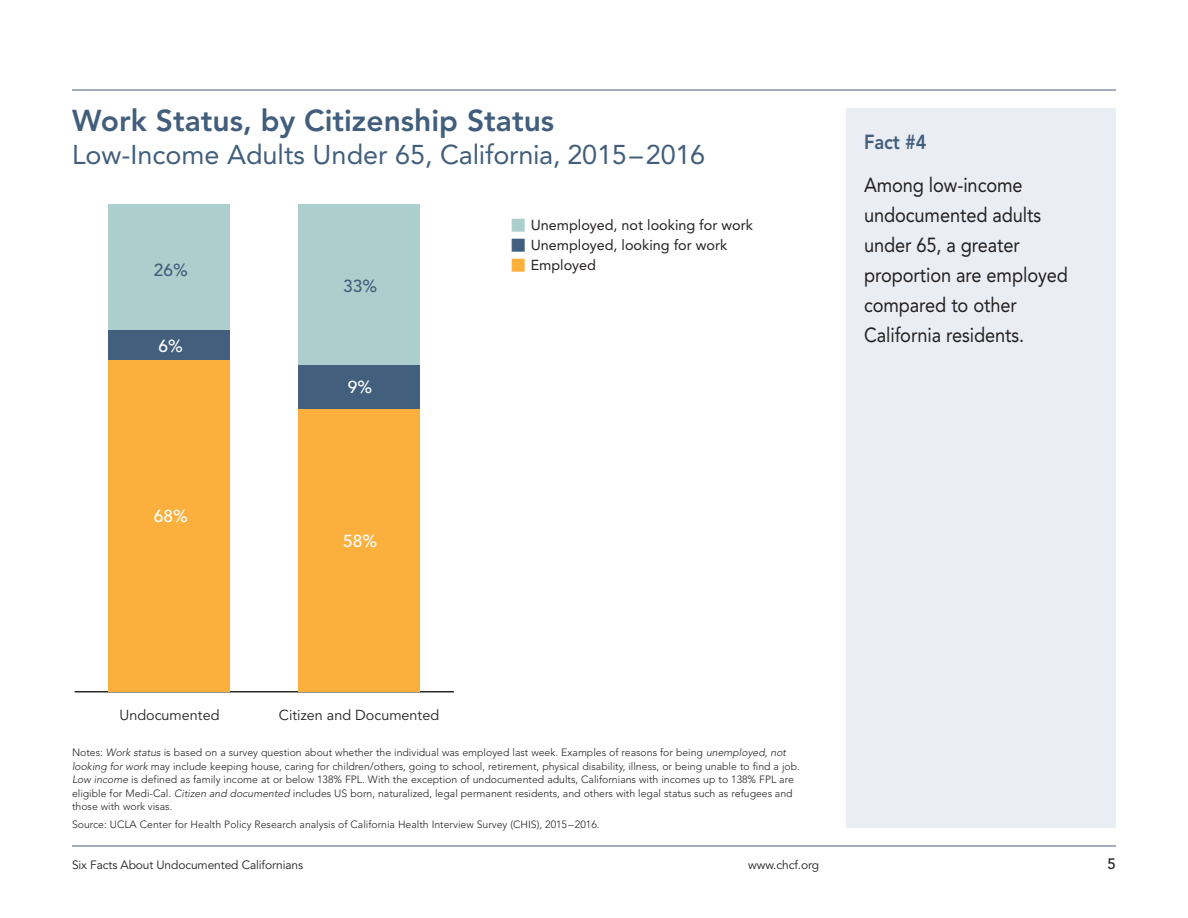
<style>
.page{position:relative;width:1188px;height:918px;background:#fff}
.page>*{position:absolute;margin:0;border:0;box-sizing:border-box;transform-origin:0 0}
.t1{font:800 30px "Avenir LT Std";color:#415e7c}
.t2{font:27px "Avenir LT Std";color:#415e7c}
.t3{font:20.25px/30px "Avenir LT Std";letter-spacing:-.005em;color:#231f20;scale:.9 1}
.t4{font:800 20.25px "Avenir LT Std";color:#415e7c;scale:.9 1}
.t5{font:500 17.25px "Avenir LT Std";color:#fff}
.t6{font:500 17.25px "Avenir LT Std";color:#425f7d}
.t7{font:500 15px "Avenir LT Std";color:#231f20}
.t8{font:14.4px "Avenir LT Std";color:#231f20}
.t9{font:14.4px "Avenir LT Std";color:#231f20}
.t10{font:12px "Avenir LT Std";letter-spacing:-.01em;color:#231f20}
.t11{font:300 10.5px/13.5px "Avenir LT Std";color:#231f20}
.s1{color:#accfcd}
.s2{color:#425f7d}
.s3{color:#fbaf3d}
.s4{font-style:italic}
</style>
<div class="page">
<div style="left:846px;top:108px;width:270px;height:720px;background:#ebedf4"></div>
<hr style="left:72px;top:90px;width:1044px;height:1px;background:#415e7c">
<hr style="left:72px;top:846px;width:1044px;height:1px;background:#415e7c">
<hr style="left:75px;top:691px;width:379px;height:1px;background:#231f20">
<div style="left:109px;top:204px;width:121px;height:127px;background:#accfcd"></div>
<div style="left:298px;top:204px;width:122px;height:161px;background:#accfcd"></div>
<div style="left:109px;top:331px;width:121px;height:29px;background:#425f7d"></div>
<div style="left:298px;top:365px;width:122px;height:44px;background:#425f7d"></div>
<div style="left:109px;top:360px;width:121px;height:332px;background:#fbaf3d"></div>
<div style="left:298px;top:409px;width:122px;height:283px;background:#fbaf3d"></div>
<h1 class="t1" style="left:72px;top:103px;width:484px">Work Status, by Citizenship Status</h1>
<h2 class="t2" style="left:72px;top:139px;width:635px">Low-Income Adults Under 65, California, 2015–2016</h2>
<h3 class="t6" style="left:154px;top:260px;width:35px">26%</h3>
<h3 class="t5" style="left:159px;top:336px;width:26px">6%</h3>
<h3 class="t5" style="left:154px;top:506px;width:35px">68%</h3>
<h3 class="t6" style="left:343px;top:276px;width:35px">33%</h3>
<h3 class="t5" style="left:348px;top:377px;width:26px">9%</h3>
<h3 class="t5" style="left:343px;top:531px;width:35px">58%</h3>
<h3 class="t9" style="left:119px;top:707px;width:102px">Undocumented</h3>
<h3 class="t9" style="left:279px;top:707px;width:162px">Citizen and Documented</h3>
<h3 class="t8" style="left:511px;top:217px;width:243px"><span class="s1">■</span> Unemployed, not looking for work</h3>
<h3 class="t8" style="left:511px;top:237px;width:218px"><span class="s2">■</span> Unemployed, looking for work</h3>
<h3 class="t8" style="left:511px;top:257px;width:86px"><span class="s3">■</span> Employed</h3>
<p class="t11" style="left:72px;top:746px;width:729px">Notes: <span class="s4">Work status</span> is based on a survey question about whether the individual was employed last week. Examples of reasons for being <span class="s4">unemployed, not looking for work</span> may include keeping house, caring for children/others, going to school, retirement, physical disability, illness, or being unable to find a job.<br><span class="s4">Low income</span> is defined as family income at or below 138% FPL. With the exception of undocumented adults, Californians with incomes up to 138% FPL are eligible for Medi-Cal. <span class="s4">Citizen and documented</span> includes US born, naturalized, legal permanent residents, and others with legal status such as refugees and those with work visas.</p>
<p class="t11" style="left:72px;top:818px;width:529px">Source: UCLA Center for Health Policy Research analysis of California Health Interview Survey (CHIS), 2015 – 2016.</p>
<h3 class="t4" style="left:864px;top:130px;width:71px">Fact #4</h3>
<h3 class="t3" style="left:864px;top:170px;width:228px">Among low-income undocumented adults under 65, a greater proportion are employed compared to other<br>California residents.</h3>
<p class="t10" style="left:72px;top:858px;width:233px">Six Facts About Undocumented Californians</p>
<p class="t10" style="left:748px;top:858px;width:72px">www.chcf.org</p>
<h3 class="t7" style="left:1108px;top:855px;width:10px">5</h3>
</div>
